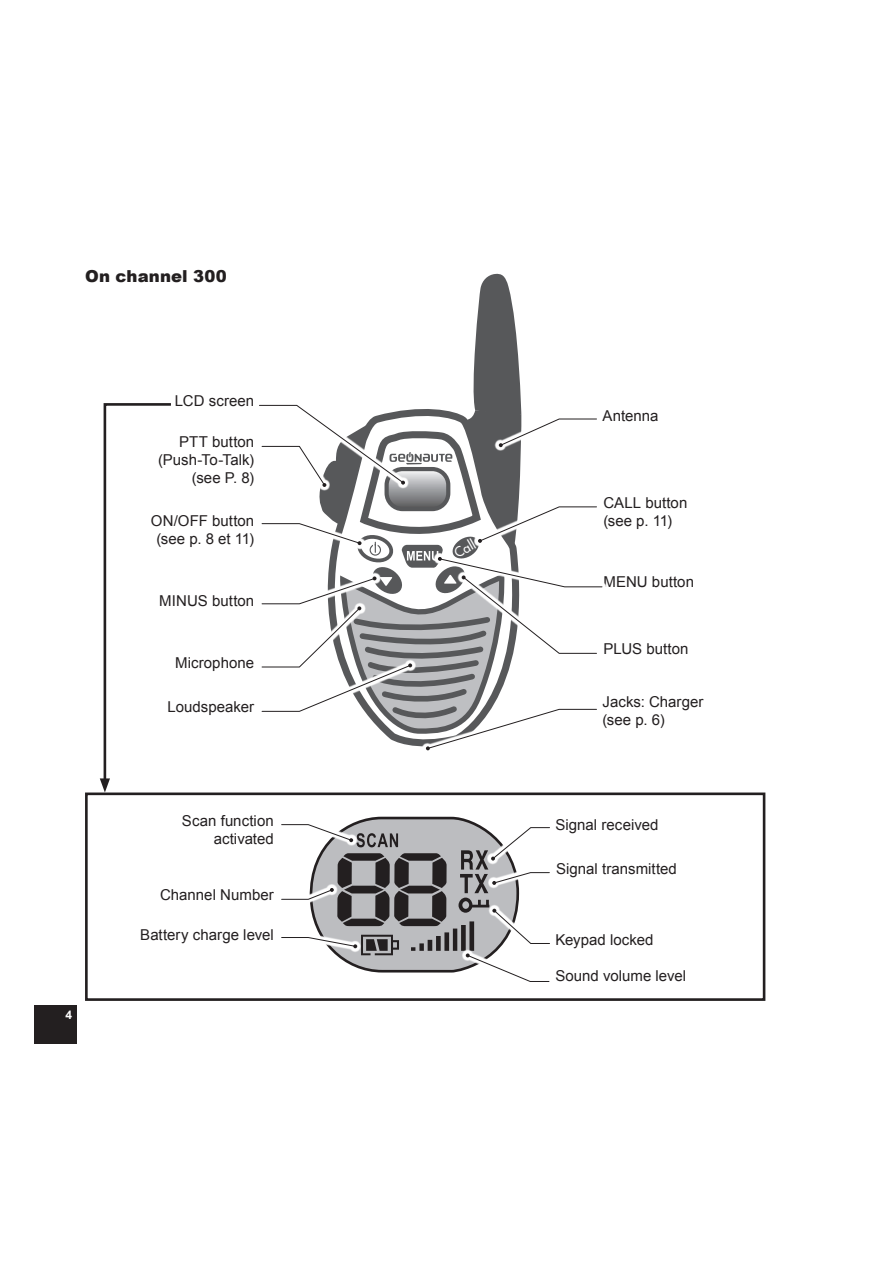
<style>
.page{position:relative;width:893px;height:1263px;background:#fff}
.page>*{position:absolute;margin:0;border:0;box-sizing:border-box;transform-origin:0 0}
.t1{font:900 16.5px "Arial";letter-spacing:.01em;color:#231f20}
.t2{font:15px/18px "Arial";letter-spacing:.005em;color:#231f20}
.t3{font:13.05px "Futura";color:#fff}
.t4{font:700 12px "Arial";color:#fff}
</style>
<div class="page">
<div style="left:34px;top:1006px;width:43px;height:38px;background:#231f20"></div>
<svg style="left:259px;top:273px;width:344px;height:477px"></svg>
<svg style="left:281px;top:816px;width:269px;height:166px"></svg>
<div style="left:85px;top:792px;width:680px;height:209px;border:3px solid #231f20"></div>
<svg style="left:100px;top:403px;width:71px;height:389px"></svg>
<p class="t1" style="left:85px;top:264px;width:143px">On channel 300</p>
<p class="t4" style="left:66px;top:1006px;width:8px">4</p>
<p class="t2" style="left:175px;top:392px;width:81px">LCD screen</p>
<p class="t2" style="left:158px;top:433px;width:98px;text-align:right">PTT button (Push-To-Talk) (see P. 8)</p>
<p class="t2" style="left:151px;top:512px;width:105px;text-align:center">ON/OFF button (see p. 8 et 11)</p>
<p class="t2" style="left:159px;top:592px;width:96px">MINUS button</p>
<p class="t2" style="left:175px;top:654px;width:81px">Microphone</p>
<p class="t2" style="left:168px;top:698px;width:88px">Loudspeaker</p>
<p class="t2" style="left:182px;top:811px;width:93px;text-align:right">Scan function activated</p>
<p class="t2" style="left:160px;top:886px;width:115px">Channel Number</p>
<p class="t2" style="left:140px;top:925px;width:135px">Battery charge level</p>
<p class="t3" style="left:451px;top:547px;width:23px;rotate:-30deg">Call</p>
<p class="t2" style="left:602px;top:406px;width:58px">Antenna</p>
<p class="t2" style="left:603px;top:494px;width:86px">CALL button (see p. 11)</p>
<p class="t2" style="left:603px;top:573px;width:92px">MENU button</p>
<p class="t2" style="left:603px;top:640px;width:87px">PLUS button</p>
<p class="t2" style="left:602px;top:693px;width:102px">Jacks: Charger (see p. 6)</p>
<p class="t2" style="left:555px;top:815px;width:105px">Signal received</p>
<p class="t2" style="left:556px;top:860px;width:122px">Signal transmitted</p>
<p class="t2" style="left:555px;top:930px;width:100px">Keypad locked</p>
<p class="t2" style="left:555px;top:967px;width:132px">Sound volume level</p>
</div>
